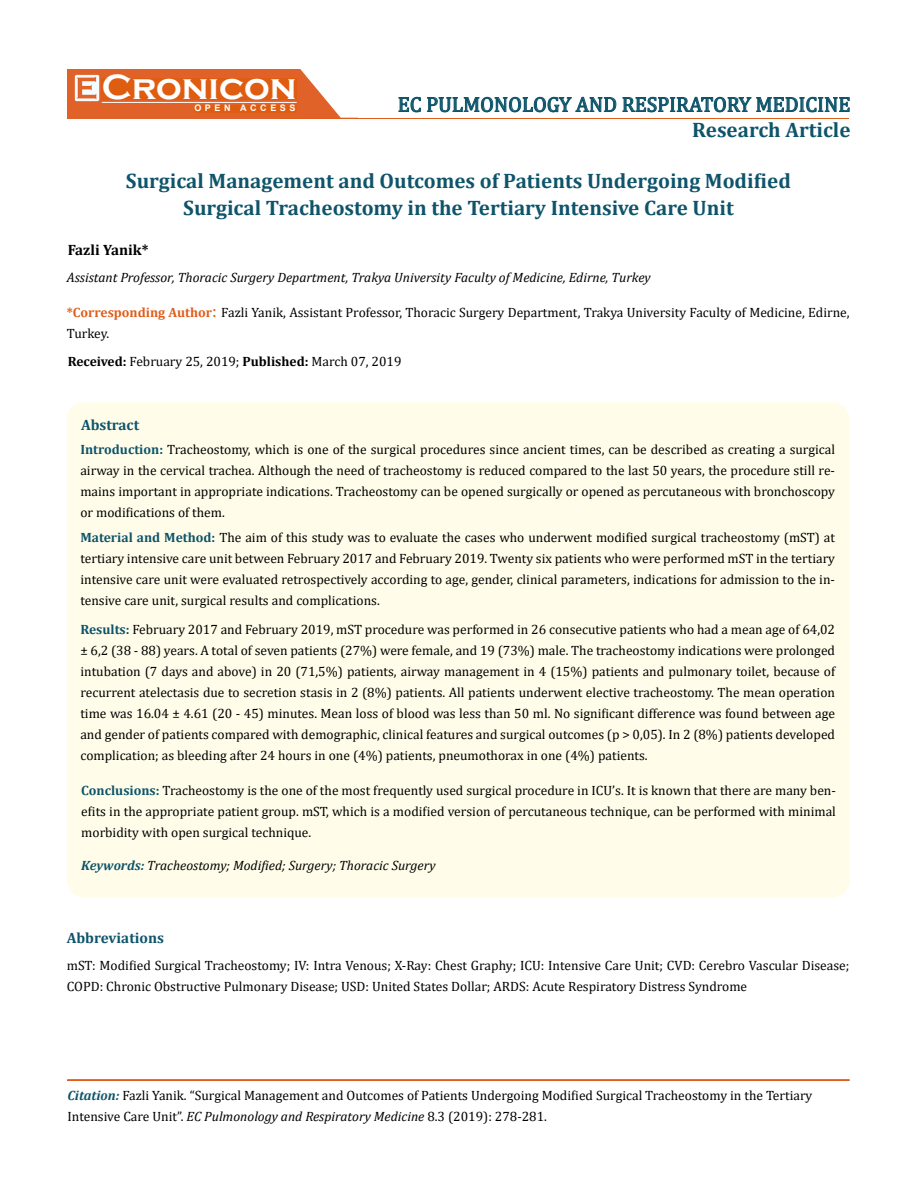
<style>
.page{position:relative;width:917px;height:1190px;background:#fff}
.page>*{position:absolute;margin:0;border:0;box-sizing:border-box;transform-origin:0 0}
.t1{font:700 36px "Copperplate Gothic";color:#fff}
.t2{font:700 21px/27px "Cambria";color:#0e546a;text-align:center}
.t3{font:21px "Cambria";color:#0e546a}
.t4{font:700 15px "Cambria";color:#0e546a}
.t5{font:700 15px "Cambria";color:#000}
.t6{font:13.5px/21px "Cambria";color:#000;text-align:justify}
.t7{font:italic 13.5px "Cambria";color:#000}
.t8{font:700 9px "Arial";letter-spacing:.4em;color:#fff}
.s1{font-weight:700;color:#e05d1a}
.s2{font-size:18px;color:#e05d1a}
.s3{font-weight:700}
.s4{font-weight:700;color:#0e546a}
.s5{font-weight:700;font-style:italic;color:#0e546a}
.s6{font-style:italic}
</style>
<div class="page">
<div style="left:67px;top:70px;width:290px;height:49px;background:#e06228"></div>
<svg style="left:300px;top:69px;width:58px;height:49px"></svg>
<img style="left:75px;top:75px;width:24px;height:26px">
<div style="left:102px;top:79px;width:195px;height:21px;background:#df5d11"></div>
<div style="left:194px;top:105px;width:103px;height:7px;background:#df5d11"></div>
<svg style="left:398px;top:97px;width:23px;height:15px"></svg>
<svg style="left:427px;top:97px;width:189px;height:15px"></svg>
<svg style="left:622px;top:97px;width:228px;height:15px"></svg>
<hr style="left:102px;top:102px;width:194px;height:1px;background:#fff">
<hr style="left:279px;top:118px;width:569px;height:1px;background:#e05d1a">
<hr style="left:67px;top:1080px;width:782px;height:1px;background:#e05d1a">
<div style="left:67px;top:1079px;width:782px;height:1px;border:1px solid #e05d1a"></div>
<div style="left:67px;top:402px;width:782px;height:495px;background:#fffde9;border-radius:18px"></div>
<h1 class="t1" style="left:102px;top:68px;width:196px">Cronicon</h1>
<p class="t8" style="left:194px;top:102px;width:103px">OPEN ACCESS</p>
<h2 class="t3" style="left:397px;top:92px;width:454px">EC PULMONOLOGY AND RESPIRATORY MEDICINE</h2>
<h2 class="t2" style="left:692px;top:116px;width:160px">Research Article</h2>
<h2 class="t2" style="left:126px;top:166px;width:666px">Surgical Management and Outcomes of Patients Undergoing Modified<br>Surgical Tracheostomy in the Tertiary Intensive Care Unit</h2>
<p class="t5" style="left:68px;top:239px;width:82px">Fazli Yanik*</p>
<p class="t7" style="left:67px;top:268px;width:585px">Assistant Professor, Thoracic Surgery Department, Trakya University Faculty of Medicine, Edirne, Turkey</p>
<p class="t6" style="left:67px;top:301px;width:784px"><span class="s1">*Corresponding Author</span><span class="s2">:</span> Fazli Yanik, Assistant Professor, Thoracic Surgery Department, Trakya University Faculty of Medicine, Edirne,<br>Turkey.</p>
<p class="t6" style="left:68px;top:350px;width:335px"><span class="s3">Received:</span> February 25, 2019; <span class="s3">Published:</span> March 07, 2019</p>
<p class="t4" style="left:81px;top:414px;width:60px">Abstract</p>
<p class="t6" style="left:80px;top:439px;width:756px"><span class="s4">Introduction:</span> Tracheostomy, which is one of the surgical procedures since ancient times, can be described as creating a surgical airway in the cervical trachea. Although the need of tracheostomy is reduced compared to the last 50 years, the procedure still re&shy;mains important in appropriate indications. Tracheostomy can be opened surgically or opened as percutaneous with bronchoscopy or modifications of them.</p>
<p class="t6" style="left:80px;top:527px;width:756px"><span class="s4">Material and Method:</span> The aim of this study was to evaluate the cases who underwent modified surgical tracheostomy (mST) at tertiary intensive care unit between February 2017 and February 2019. Twenty six patients who were performed mST in the tertiary intensive care unit were evaluated retrospectively according to age, gender, clinical parameters, indications for admission to the in&shy;tensive care unit, surgical results and complications.</p>
<p class="t6" style="left:80px;top:619px;width:756px"><span class="s4">Results:</span> February 2017 and February 2019, mST procedure was performed in 26 consecutive patients who had a mean age of 64,02 ± 6,2 (38 - 88) years. A total of seven patients (27%) were female, and 19 (73%) male. The tracheostomy indications were prolonged intubation (7 days and above) in 20 (71,5%) patients, airway management in 4 (15%) patients and pulmonary toilet, because of recurrent atelectasis due to secretion stasis in 2 (8%) patients. All patients underwent elective tracheostomy. The mean operation time was 16.04 ± 4.61 (20 - 45) minutes. Mean loss of blood was less than 50 ml. No significant difference was found between age and gender of patients compared with demographic, clinical features and surgical outcomes (p &gt; 0,05). In 2 (8%) patients developed complication; as bleeding after 24 hours in one (4%) patients, pneumothorax in one (4%) patients.</p>
<p class="t6" style="left:81px;top:779px;width:756px"><span class="s4">Conclusions:</span> Tracheostomy is the one of the most frequently used surgical procedure in ICU’s. It is known that there are many ben&shy;efits in the appropriate patient group. mST, which is a modified version of percutaneous technique, can be performed with minimal morbidity with open surgical technique.</p>
<p class="t7" style="left:81px;top:856px;width:356px"><span class="s4">Keywords:</span> Tracheostomy; Modified; Surgery; Thoracic Surgery</p>
<p class="t4" style="left:67px;top:927px;width:99px">Abbreviations</p>
<p class="t6" style="left:67px;top:955px;width:784px">mST: Modified Surgical Tracheostomy; IV: Intra Venous; X-Ray: Chest Graphy; ICU: Intensive Care Unit; CVD: Cerebro Vascular Disease;<br>COPD: Chronic Obstructive Pulmonary Disease; USD: United States Dollar; ARDS: Acute Respiratory Distress Syndrome</p>
<p class="t6" style="left:67px;top:1084px;width:746px"><span class="s5">Citation:</span> Fazli Yanik. “Surgical Management and Outcomes of Patients Undergoing Modified Surgical Tracheostomy in the Tertiary<br>Intensive Care Unit”. <span class="s6">EC Pulmonology and Respiratory Medicine</span> 8.3 (2019): 278-281.</p>
</div>
